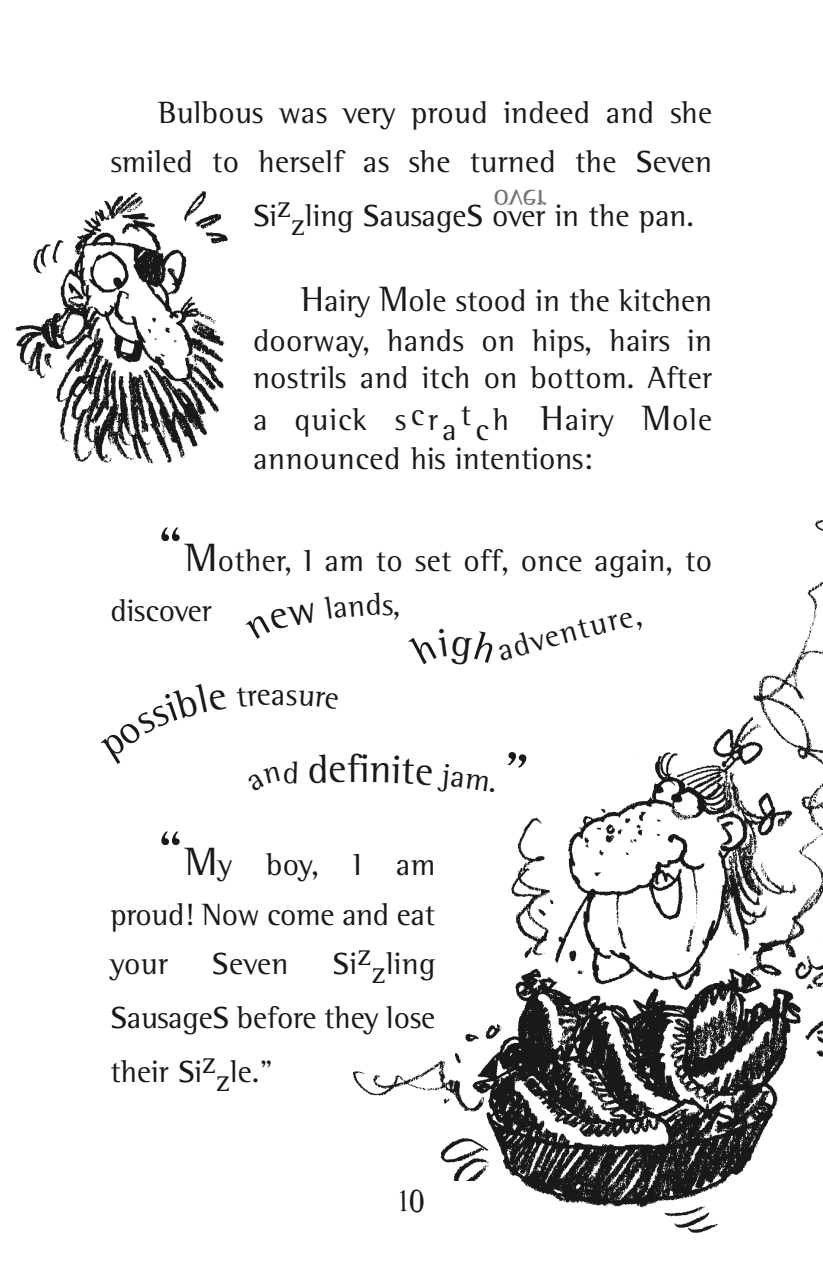
<style>
.page{position:relative;width:823px;height:1264px;background:#fff}
.page>*{position:absolute;margin:0;border:0;box-sizing:border-box;transform-origin:0 0}
.t1{font:40.5px "AT Rotis Semi Serif";color:#191919}
.t2{font:36px "Tom's New Roman";color:#191919}
.t3{font:31.5px/38.7px "AT Rotis Semi Serif";letter-spacing:.01em;color:#191919}
.t4{font:31.5px "AT Rotis Semi Serif";letter-spacing:.03em;color:#191919}
.s1{font-size:45px}
.s2{font-size:36px}
.s3{font-size:63px}
.s4{font-size:40.5px}
</style>
<div class="page">
<img style="left:352px;top:520px;width:471px;height:713px">
<div style="left:347px;top:1180px;width:128px;height:68px;background:#fff"></div>
<img style="left:15px;top:191px;width:213px;height:273px">
<svg style="left:352px;top:592px;width:47px;height:27px"></svg>
<svg style="left:408px;top:628px;width:104px;height:37px"></svg>
<svg style="left:576px;top:611px;width:66px;height:27px"></svg>
<svg style="left:370px;top:754px;width:124px;height:38px"></svg>
<svg style="left:506px;top:751px;width:21px;height:17px"></svg>
<p class="t3" style="left:158px;top:96px;width:555px">Bulbous was very proud indeed and she</p>
<p class="t3" style="left:110px;top:144px;width:603px">smiled to herself as she turned the <span class="s1">s</span>even</p>
<p class="t3" style="left:253px;top:194px;width:40px"><span class="s1">s</span>iz</p>
<p class="t3" style="left:291px;top:198px;width:404px">zling <span class="s1">s</span>ausage<span class="s1">s</span> over in the pan.</p>
<p class="t3" style="left:253px;top:284px;width:460px;text-align:justify;text-indent:48px"><span class="s2">H</span>airy <span class="s2">M</span>ole stood in the kitchen doorway, hands on hips, hairs in nostrils and itch on bottom. After</p>
<p class="t4" style="left:253px;top:407px;width:205px">a quick scra</p>
<p class="t3" style="left:461px;top:398px;width:12px">t</p>
<p class="t3" style="left:253px;top:402px;width:460px;line-height:39.6px;text-indent:222px">ch <span class="s2">H</span>airy <span class="s2">M</span>ole announced his intentions:</p>
<p class="t3" style="left:110px;top:537px;width:603px;line-height:50.6px;text-indent:48px"><span class="s3">“</span><span class="s4">M</span>other, I am to set off, once again, to discover</p>
<p class="t3" style="left:271px;top:677px;width:16px">a</p>
<p class="t1" style="left:346px;top:753px;width:25px">fi</p>
<p class="t3" style="left:110px;top:842px;width:326px;line-height:49.5px;text-align:justify;text-indent:48px"><span class="s3">“</span><span class="s4">M</span>y boy, I am proud! Now come and eat your <span class="s1">s</span>even <span class="s1">s</span>izzling</p>
<p class="t3" style="left:110px;top:992px;width:326px;line-height:54px"><span class="s1">s</span>ausage<span class="s1">s</span> before they lose their <span class="s1">s</span>izzle.”</p>
<p class="t2" style="left:398px;top:1186px;width:28px">10</p>
<p class="t3" style="left:508px;top:630px;width:67px;rotate:-16deg">dven</p>
</div>
